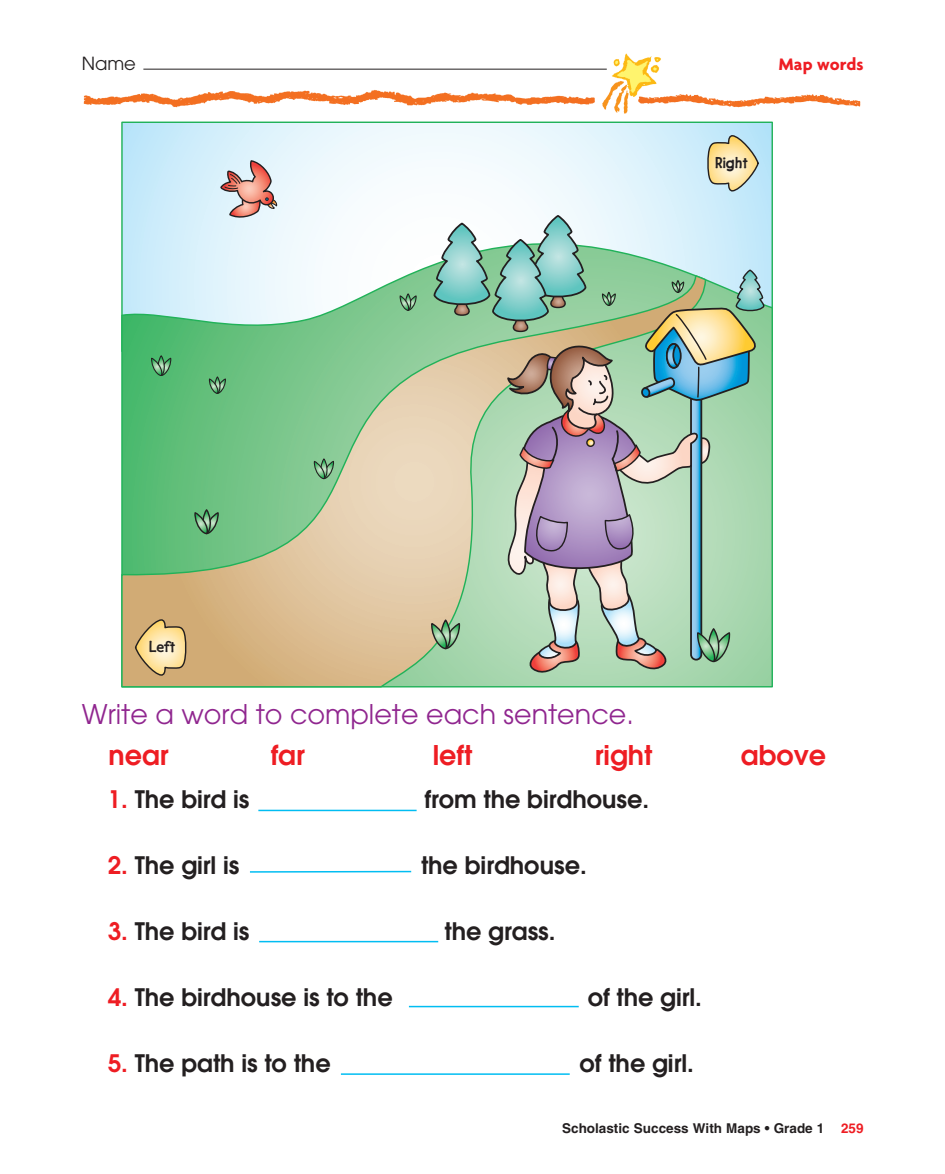
<style>
.page{position:relative;width:945px;height:1174px;background:#fff}
.page>*{position:absolute;margin:0;border:0;box-sizing:border-box;transform-origin:0 0}
.t1{font:27px "Avant Garde";color:#90268f}
.t2{font:600 27px "Avant Garde";color:#ee1d23}
.t3{font:600 24px "Avant Garde";color:#231f20}
.t4{font:700 18px "Agenda";color:#ee1d23}
.t5{font:18px "Avant Garde";color:#231f20}
.t6{font:15.6px "Tykewriter";color:#231f20}
.t7{font:700 13.5px "Helvetica";color:#231f20}
.s1{color:#ee1d23}
</style>
<div class="page">
<img style="left:83px;top:53px;width:778px;height:61px">
<svg style="left:123px;top:124px;width:647px;height:119px"></svg>
<svg style="left:121px;top:243px;width:652px;height:445px"></svg>
<svg style="left:121px;top:274px;width:585px;height:414px;background:#a6c798"></svg>
<svg style="left:150px;top:354px;width:22px;height:65px"></svg>
<svg style="left:313px;top:457px;width:22px;height:65px"></svg>
<svg style="left:398px;top:292px;width:19px;height:62px"></svg>
<svg style="left:208px;top:375px;width:19px;height:62px"></svg>
<svg style="left:193px;top:508px;width:27px;height:84px;background:#81b17a"></svg>
<svg style="left:134px;top:619px;width:54px;height:58px;background:#ddc18a"></svg>
<svg style="left:705px;top:135px;width:54px;height:58px;background:#d7d6b9"></svg>
<svg style="left:219px;top:159px;width:58px;height:60px;background:#cfb3b1"></svg>
<svg style="left:430px;top:213px;width:335px;height:463px;background:#afc6b3"></svg>
<hr style="left:258px;top:809px;width:158px;height:2px;background:#01bdf2">
<hr style="left:259px;top:941px;width:179px;height:1px;background:#01bdf2">
<hr style="left:250px;top:871px;width:161px;height:1px;background:#01bdf2">
<hr style="left:409px;top:1005px;width:169px;height:2px;background:#01bdf2">
<hr style="left:341px;top:1073px;width:228px;height:1px;background:#01bdf2">
<hr style="left:143px;top:69px;width:463px;height:1px;background:#231f20">
<p class="t5" style="left:82px;top:52px;width:56px">Name</p>
<p class="t4" style="left:778px;top:53px;width:86px">Map words</p>
<p class="t6" style="left:149px;top:636px;width:28px">Left</p>
<p class="t6" style="left:715px;top:152px;width:34px">Right</p>
<p class="t1" style="left:82px;top:698px;width:553px">Write a word to complete each sentence.</p>
<p class="t2" style="left:109px;top:737px;width:61px">near</p>
<p class="t2" style="left:271px;top:737px;width:36px">far</p>
<p class="t2" style="left:433px;top:737px;width:41px">left</p>
<p class="t2" style="left:595px;top:737px;width:59px">right</p>
<p class="t2" style="left:740px;top:737px;width:87px">above</p>
<p class="t3" style="left:108px;top:783px;width:143px"><span class="s1">1.</span> The bird is</p>
<p class="t3" style="left:424px;top:783px;width:226px">from the birdhouse.</p>
<p class="t3" style="left:108px;top:849px;width:133px"><span class="s1">2.</span> The girl is</p>
<p class="t3" style="left:421px;top:849px;width:167px">the birdhouse.</p>
<p class="t3" style="left:108px;top:915px;width:143px"><span class="s1">3.</span> The bird is</p>
<p class="t3" style="left:444px;top:915px;width:112px">the grass.</p>
<p class="t3" style="left:108px;top:981px;width:286px"><span class="s1">4.</span> The birdhouse is to the</p>
<p class="t3" style="left:587px;top:981px;width:116px">of the girl.</p>
<p class="t3" style="left:108px;top:1047px;width:224px"><span class="s1">5.</span> The path is to the</p>
<p class="t3" style="left:579px;top:1047px;width:116px">of the girl.</p>
<p class="t7" style="left:562px;top:1120px;width:303px">Scholastic Success With Maps • Grade 1 <span class="s1">259</span></p>
</div>
